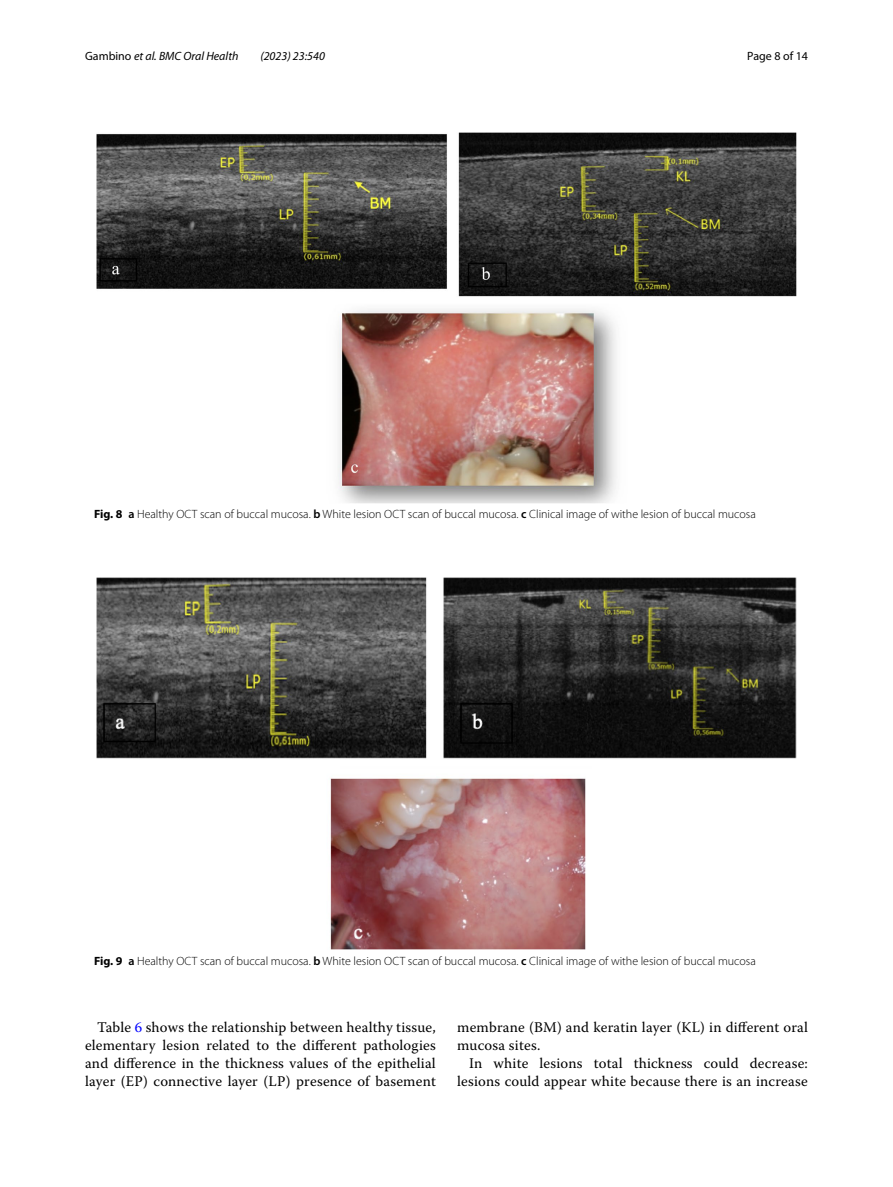
<style>
.page{position:relative;width:893px;height:1187px;background:#fff}
.page>*{position:absolute;margin:0;border:0;box-sizing:border-box;transform-origin:0 0}
.t1{font:14.7px/18px "Warnock Pro";letter-spacing:.015em;color:#000;text-align:justify}
.t2{font:300 12px "Myriad Pro";color:#000}
.t3{font:italic 12px "Myriad Pro";color:#000}
.t4{font:12px "Myriad Pro";color:#000}
.s1{font-style:normal}
.s2{font-weight:700}
.s3{font-weight:600}
.s4{color:#00f}
</style>
<div class="page">
<img style="left:96px;top:133px;width:701px;height:370px">
<img style="left:96px;top:578px;width:701px;height:371px">
<p class="t3" style="left:85px;top:48px;width:155px"><span class="s1">Gambino</span> et al. BMC Oral Health</p>
<p class="t3" style="left:260px;top:48px;width:66px">(2023) 23:540</p>
<p class="t4" style="left:747px;top:48px;width:62px">Page 8 of 14</p>
<p class="t2" style="left:94px;top:508px;width:663px"><span class="s2">Fig. 8</span> <span class="s3">a</span> Healthy OCT scan of buccal mucosa. <span class="s3">b</span> White lesion OCT scan of buccal mucosa. <span class="s3">c</span> Clinical image of withe lesion of buccal mucosa</p>
<p class="t2" style="left:94px;top:953px;width:663px"><span class="s2">Fig. 9</span> <span class="s3">a</span> Healthy OCT scan of buccal mucosa. <span class="s3">b</span> White lesion OCT scan of buccal mucosa. <span class="s3">c</span> Clinical image of withe lesion of buccal mucosa</p>
<p class="t1" style="left:85px;top:1018px;width:352px;text-indent:12px">Table <span class="s4">6</span> shows the relationship between healthy tissue, elementary lesion related to the different pathologies and difference in the thickness values of the epithelial layer (EP) connective layer (LP) presence of basement</p>
<p class="t1" style="left:457px;top:1018px;width:352px">membrane (BM) and keratin layer (KL) in different oral mucosa sites.</p>
<p class="t1" style="left:457px;top:1054px;width:352px;text-align:right">In white lesions total thickness could decrease: lesions could appear white because there is an increase</p>
</div>
